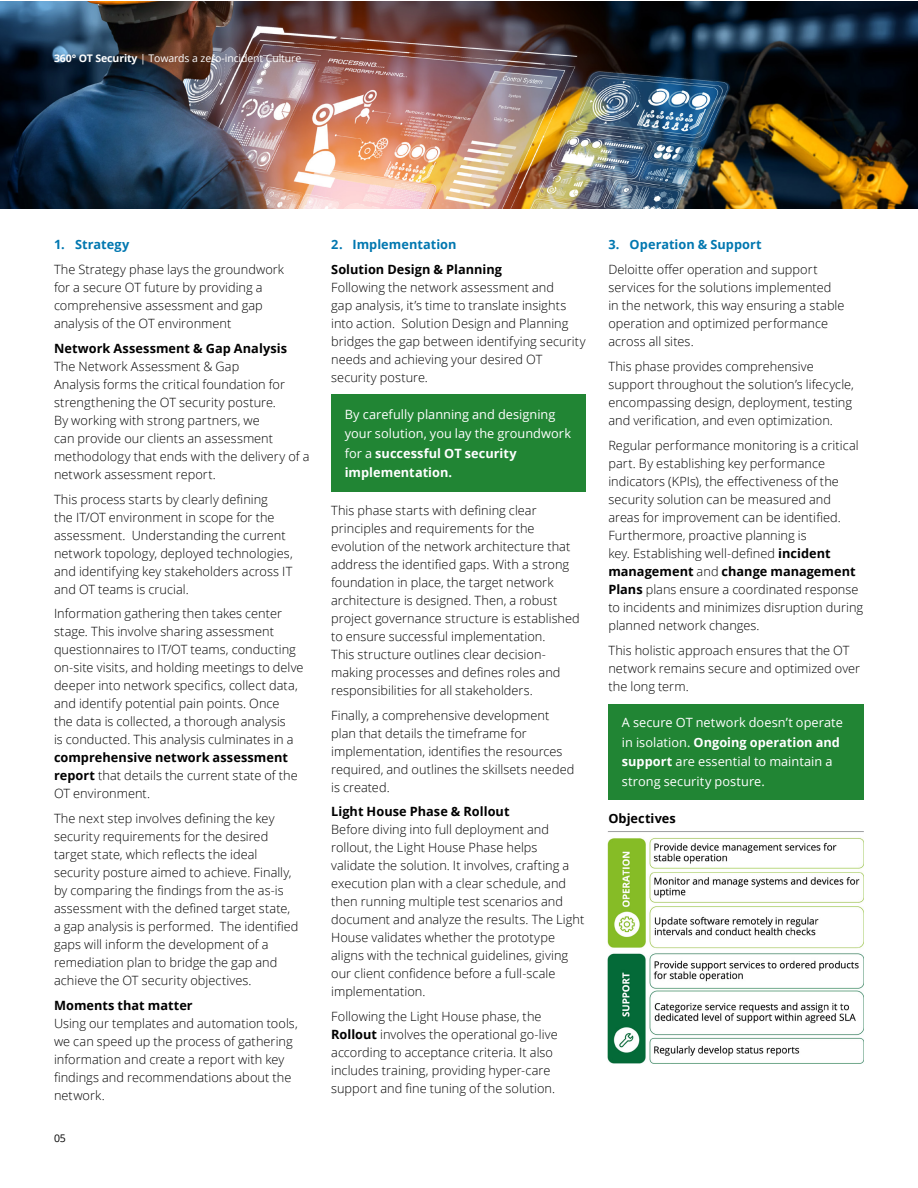
<style>
.page{position:relative;width:918px;height:1188px;background:#fff}
.page>*{position:absolute;margin:0;border:0;box-sizing:border-box;transform-origin:0 0}
.t1{font:300 12.75px/18px "Open Sans";letter-spacing:.005em;color:#000}
.t2{font:12.75px/19.5px "Open Sans";letter-spacing:.005em;color:#fff}
.t3{font:700 12.75px "Open Sans";letter-spacing:.005em;color:#000}
.t4{font:700 12.75px "Open Sans";letter-spacing:.005em;color:#0077b0}
.t5{font:10.5px "Open Sans";letter-spacing:-.01em;color:#fff}
.t6{font:10.5px "Open Sans";color:#000}
.s1{font-weight:700}
</style>
<div class="page">
<div style="left:331px;top:395px;width:254px;height:97px;background:#218534"></div>
<img style="left:0;top:1px;width:918px;height:207px">
<div style="left:608px;top:704px;width:256px;height:95px;background:#218534"></div>
<img style="left:607px;top:831px;width:257px;height:233px">
<p class="t5" style="left:54px;top:51px;width:249px"><span class="s1">360° OT Security</span> | Towards a zero-incident Culture</p>
<p class="t4" style="left:54px;top:236px;width:77px">1. Strategy</p>
<p class="t1" style="left:54px;top:260px;width:232px">The Strategy phase lays the groundwork for a secure OT future by providing a comprehensive assessment and gap analysis of the OT environment</p>
<p class="t3" style="left:54px;top:339px;width:235px">Network Assessment &amp; Gap Analysis</p>
<p class="t1" style="left:54px;top:357px;width:257px">The Network Assessment &amp; Gap<br>Analysis forms the critical foundation for strengthening the OT security posture.<br>By working with strong partners, we<br>can provide our clients an assessment methodology that ends with the delivery of a network assessment report.</p>
<p class="t1" style="left:54px;top:490px;width:240px">This process starts by clearly defining<br>the IT/OT environment in scope for the assessment. Understanding the current network topology, deployed technologies, and identifying key stakeholders across IT and OT teams is crucial.</p>
<p class="t1" style="left:54px;top:604px;width:251px">Information gathering then takes center stage. This involve sharing assessment questionnaires to IT/OT teams, conducting on-site visits, and holding meetings to delve deeper into network specifics, collect data, and identify potential pain points. Once<br>the data is collected, a thorough analysis<br>is conducted. This analysis culminates in a</p>
<p class="t1" style="left:54px;top:748px;width:245px"><span class="s1">comprehensive network assessment report</span> that details the current state of the<br>OT environment.</p>
<p class="t1" style="left:54px;top:809px;width:246px">The next step involves defining the key security requirements for the desired target state, which reflects the ideal security posture aimed to achieve. Finally, by comparing the findings from the as-is assessment with the defined target state, a gap analysis is performed. The identified gaps will inform the development of a remediation plan to bridge the gap and achieve the OT security objectives.</p>
<p class="t3" style="left:54px;top:996px;width:140px">Moments that matter</p>
<p class="t1" style="left:54px;top:1014px;width:245px">Using our templates and automation tools, we can speed up the process of gathering information and create a report with key findings and recommendations about the network.</p>
<p class="t6" style="left:54px;top:1131px;width:13px">05</p>
<p class="t4" style="left:331px;top:236px;width:127px">2. Implementation</p>
<p class="t3" style="left:331px;top:260px;width:172px">Solution Design &amp; Planning</p>
<p class="t1" style="left:331px;top:278px;width:256px">Following the network assessment and<br>gap analysis, it’s time to translate insights into action. Solution Design and Planning bridges the gap between identifying security needs and achieving your desired OT security posture.</p>
<p class="t2" style="left:345px;top:404px;width:228px">By carefully planning and designing your solution, you lay the groundwork for a <span class="s1">successful OT security implementation.</span></p>
<p class="t1" style="left:331px;top:501px;width:250px">This phase starts with defining clear principles and requirements for the evolution of the network architecture that address the identified gaps. With a strong foundation in place, the target network architecture is designed. Then, a robust project governance structure is established to ensure successful implementation.<br>This structure outlines clear decision&shy;making processes and defines roles and responsibilities for all stakeholders.</p>
<p class="t1" style="left:331px;top:706px;width:245px">Finally, a comprehensive development plan that details the timeframe for implementation, identifies the resources required, and outlines the skillsets needed is created.</p>
<p class="t3" style="left:331px;top:803px;width:180px">Light House Phase &amp; Rollout</p>
<p class="t1" style="left:331px;top:820px;width:255px">Before diving into full deployment and rollout, the Light House Phase helps validate the solution. It involves, crafting a execution plan with a clear schedule, and then running multiple test scenarios and document and analyze the results. The Light House validates whether the prototype aligns with the technical guidelines, giving our client confidence before a full-scale implementation.</p>
<p class="t1" style="left:331px;top:1007px;width:228px">Following the Light House phase, the <span class="s1">Rollout</span> involves the operational go-live according to acceptance criteria. It also includes training, providing hyper-care support and fine tuning of the solution.</p>
<p class="t4" style="left:608px;top:236px;width:155px">3. Operation &amp; Support</p>
<p class="t1" style="left:608px;top:260px;width:238px">Deloitte offer operation and support services for the solutions implemented in the network, this way ensuring a stable operation and optimized performance across all sites.</p>
<p class="t1" style="left:608px;top:357px;width:247px">This phase provides comprehensive support throughout the solution’s lifecycle, encompassing design, deployment, testing and verification, and even optimization.</p>
<p class="t1" style="left:608px;top:436px;width:256px">Regular performance monitoring is a critical part. By establishing key performance indicators (KPIs), the effectiveness of the security solution can be measured and areas for improvement can be identified.<br>Furthermore, proactive planning is<br>key. Establishing well-defined <span class="s1">incident management</span> and <span class="s1">change management Plans</span> plans ensure a coordinated response to incidents and minimizes disruption during planned network changes.</p>
<p class="t1" style="left:608px;top:641px;width:253px">This holistic approach ensures that the OT network remains secure and optimized over the long term.</p>
<p class="t2" style="left:622px;top:712px;width:222px">A secure OT network doesn’t operate in isolation. <span class="s1">Ongoing operation and support</span> are essential to maintain a strong security posture.</p>
<p class="t3" style="left:608px;top:810px;width:69px">Objectives</p>
</div>
